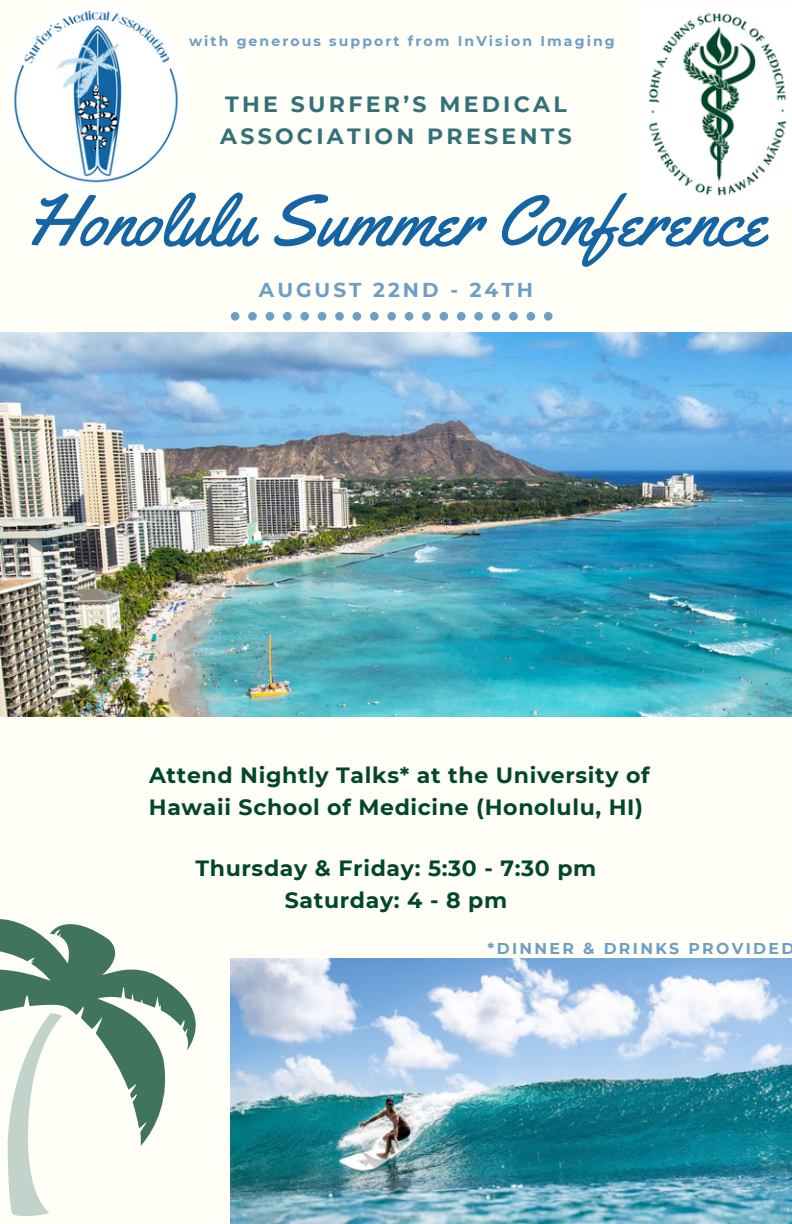
<style>
.page{position:relative;width:792px;height:1224px;background:#fffff8}
.page>*{position:absolute;margin:0;border:0;box-sizing:border-box;transform-origin:0 0}
.t1{font:72px "Yellowtail";color:#1565a4}
.t2{font:700 22px/31.6px "Montserrat";letter-spacing:.03em;color:#02472c}
.t3{font:700 22px/31.6px "Montserrat";letter-spacing:.15em;color:#337077}
.t4{font:700 20px "Montserrat";letter-spacing:.15em;color:#6d9ec3}
.t5{font:700 15.6px "Montserrat";letter-spacing:.15em;color:#6d9ec3}
.t6{font:700 14px "Montserrat";letter-spacing:.15em;color:#6d9ec3}
</style>
<div class="page">
<svg style="left:231px;top:312px;width:322px;height:9px"></svg>
<svg style="left:8px;top:1151px;width:41px;height:65px"></svg>
<svg style="left:0;top:919px;width:196px;height:227px"></svg>
<img style="left:14px;top:10px;width:164px;height:173px">
<img style="left:648px;top:13px;width:139px;height:183px">
<img style="left:0;top:332px;width:792px;height:384px">
<img style="left:231px;top:959px;width:561px;height:265px">
<h4 class="t6" style="left:189px;top:32px;width:427px">with generous support from InVision Imaging</h4>
<p class="t3" style="left:220px;top:88px;width:353px">THE SURFER’S MEDICAL<br>ASSOCIATION PRESENTS</p>
<p class="t1" style="left:26px;top:175px;width:741px">Honolulu Summer Conference</p>
<p class="t4" style="left:259px;top:278px;width:276px">AUGUST 22ND - 24TH</p>
<h3 class="t2" style="left:149px;top:760px;width:502px">Attend Nightly Talks* at the University of<br>Hawaii School of Medicine (Honolulu, HI)</h3>
<h3 class="t2" style="left:196px;top:853px;width:402px;text-align:center">Thursday &amp; Friday: 5:30 - 7:30 pm<br>Saturday: 4 - 8 pm</h3>
<p class="t5" style="left:488px;top:939px;width:308px">*DINNER &amp; DRINKS PROVIDED</p>
</div>
